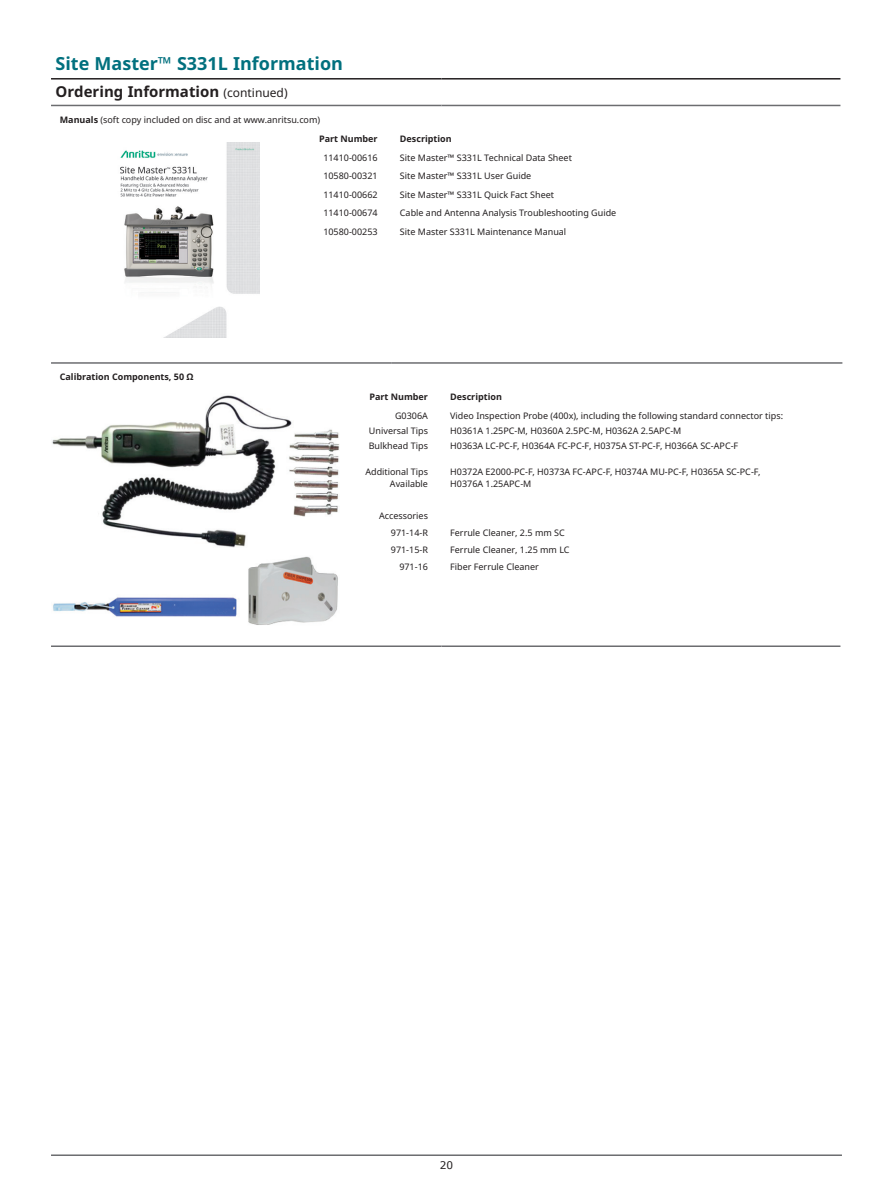
<style>
.page{position:relative;width:893px;height:1191px;background:#fff}
.page>*{position:absolute;margin:0;border:0;box-sizing:border-box;transform-origin:0 0}
.Masthead{font:700 18px "Noto Sans";color:#01707e}
.Table_1st_level_head{font:700 15px "Noto Sans";color:#231f20}
.t1{font:10.5px "Verdana";color:#231f20}
.Ordering_Information{font:9px "Noto Sans";color:#231f20}
.Order_Information_2n{font:9px "Noto Sans";color:#231f20}
.Ordering_Info_3rd_Co{font:700 9px "Noto Sans";color:#231f20}
.Ordering_Information-2{font:700 9px "Noto Sans";color:#231f20}
.Order_Information_2n-2{font:700 9px "Noto Sans";color:#231f20}
.s1{font-weight:400;font-size:12px}
.s2{font-weight:700}
</style>
<div class="page">
<hr style="left:51px;top:1154px;width:791px;height:2px;background:#6c6d70">
<hr style="left:51px;top:105px;width:390px;height:1px;background:#6c6d70">
<hr style="left:441px;top:105px;width:399px;height:1px;background:#6c6d70">
<hr style="left:51px;top:78px;width:390px;height:2px;background:#231f20">
<hr style="left:441px;top:78px;width:399px;height:2px;background:#231f20">
<hr style="left:51px;top:645px;width:390px;height:2px;background:#6c6d70">
<hr style="left:441px;top:645px;width:399px;height:2px;background:#6c6d70">
<img style="left:52px;top:395px;width:287px;height:230px">
<hr style="left:51px;top:362px;width:340px;height:2px;background:#6c6d70">
<hr style="left:391px;top:362px;width:451px;height:2px;background:#6c6d70">
<img style="left:120px;top:142px;width:139px;height:196px">
<p class="Masthead" style="left:56px;top:51px;width:289px">Site Master™ S331L Information</p>
<p class="Table_1st_level_head" style="left:56px;top:81px;width:234px">Ordering Information <span class="s1">(continued)</span></p>
<p class="Ordering_Information" style="left:60px;top:114px;width:262px"><span class="s2">Manuals</span> (soft copy included on disc and at www.anritsu.com)</p>
<p class="Ordering_Info_3rd_Co" style="left:60px;top:370px;width:135px">Calibration Components, 50 Ω</p>
<p class="Order_Information_2n-2" style="left:319px;top:132px;width:60px">Part Number</p>
<p class="Ordering_Information-2" style="left:400px;top:132px;width:53px">Description</p>
<p class="Order_Information_2n" style="left:323px;top:151px;width:56px">11410-00616</p>
<p class="Ordering_Information" style="left:400px;top:151px;width:173px">Site Master™ S331L Technical Data Sheet</p>
<p class="Order_Information_2n" style="left:323px;top:170px;width:56px">10580-00321</p>
<p class="Ordering_Information" style="left:400px;top:170px;width:133px">Site Master™ S331L User Guide</p>
<p class="Order_Information_2n" style="left:323px;top:188px;width:56px">11410-00662</p>
<p class="Ordering_Information" style="left:400px;top:188px;width:156px">Site Master™ S331L Quick Fact Sheet</p>
<p class="Order_Information_2n" style="left:323px;top:207px;width:56px">11410-00674</p>
<p class="Ordering_Information" style="left:400px;top:207px;width:218px">Cable and Antenna Analysis Troubleshooting Guide</p>
<p class="Order_Information_2n" style="left:323px;top:226px;width:56px">10580-00253</p>
<p class="Ordering_Information" style="left:400px;top:226px;width:168px">Site Master S331L Maintenance Manual</p>
<p class="Order_Information_2n-2" style="left:369px;top:391px;width:60px">Part Number</p>
<p class="Ordering_Information-2" style="left:450px;top:391px;width:53px">Description</p>
<p class="Order_Information_2n" style="left:395px;top:409px;width:34px">G0306A</p>
<p class="Order_Information_2n" style="left:369px;top:424px;width:61px">Universal Tips</p>
<p class="Order_Information_2n" style="left:369px;top:439px;width:61px">Bulkhead Tips</p>
<p class="Ordering_Information" style="left:450px;top:409px;width:334px">Video Inspection Probe (400x), including the following standard connector tips:</p>
<p class="Ordering_Information" style="left:450px;top:424px;width:233px">H0361A 1.25PC-M, H0360A 2.5PC-M, H0362A 2.5APC-M</p>
<p class="Ordering_Information" style="left:450px;top:439px;width:290px">H0363A LC-PC-F, H0364A FC-PC-F, H0375A ST-PC-F, H0366A SC-APC-F</p>
<p class="Order_Information_2n" style="left:365px;top:466px;width:64px">Additional Tips</p>
<p class="Order_Information_2n" style="left:390px;top:478px;width:39px">Available</p>
<p class="Ordering_Information" style="left:450px;top:466px;width:312px">H0372A E2000-PC-F, H0373A FC-APC-F, H0374A MU-PC-F, H0365A SC-PC-F,</p>
<p class="Ordering_Information" style="left:450px;top:478px;width:83px">H0376A 1.25APC-M</p>
<p class="Order_Information_2n" style="left:379px;top:509px;width:50px">Accessories</p>
<p class="Order_Information_2n" style="left:391px;top:527px;width:39px">971-14-R</p>
<p class="Ordering_Information" style="left:450px;top:527px;width:116px">Ferrule Cleaner, 2.5 mm SC</p>
<p class="Order_Information_2n" style="left:391px;top:544px;width:39px">971-15-R</p>
<p class="Ordering_Information" style="left:450px;top:544px;width:121px">Ferrule Cleaner, 1.25 mm LC</p>
<p class="Order_Information_2n" style="left:399px;top:561px;width:30px">971-16</p>
<p class="Ordering_Information" style="left:450px;top:561px;width:90px">Fiber Ferrule Cleaner</p>
<p class="t1" style="left:440px;top:1158px;width:15px">20</p>
</div>
